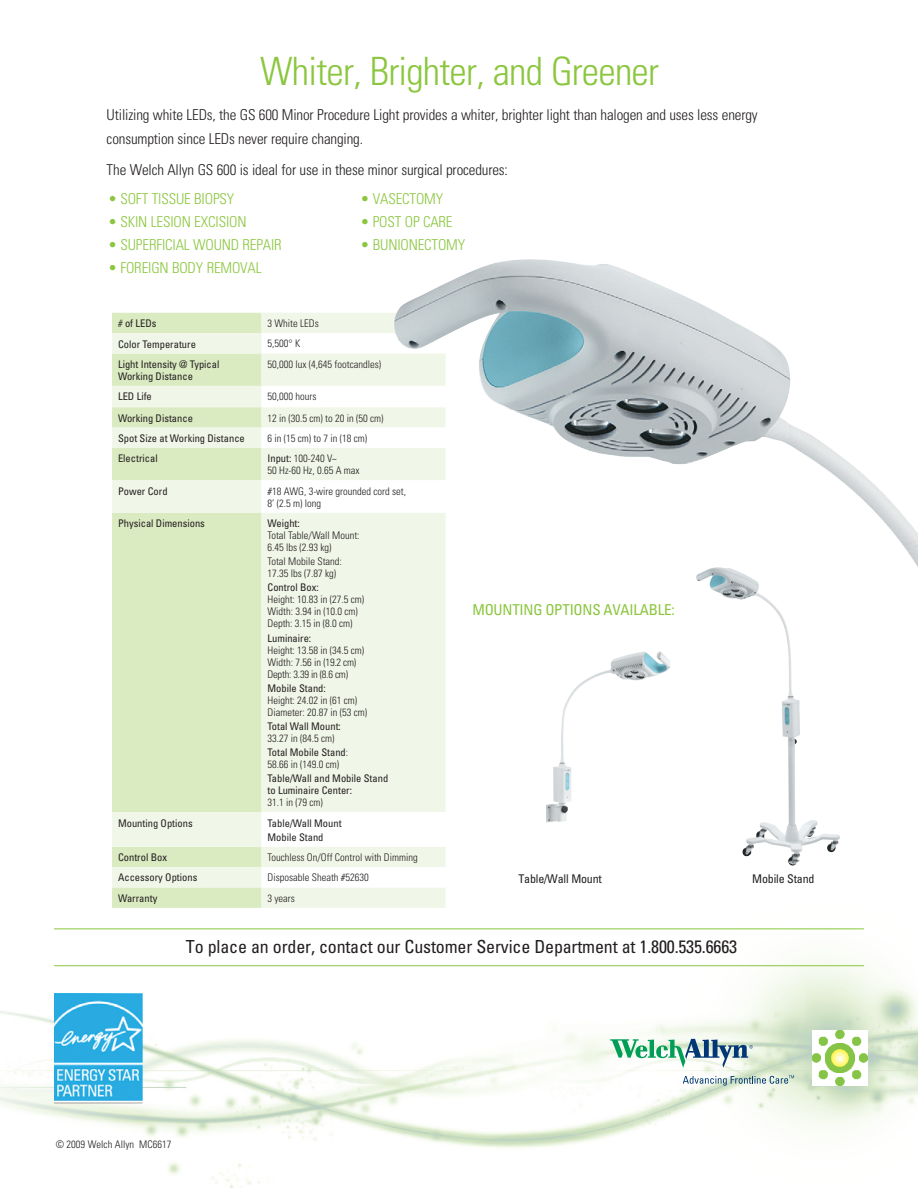
<style>
.page{position:relative;width:918px;height:1188px;background:#fff}
.page>*{position:absolute;margin:0;border:0;box-sizing:border-box;transform-origin:0 0}
.t1{font:300 condensed 39px "Univers";letter-spacing:-.02em;color:#8bc63e}
.t2{font:condensed 18px "Univers";letter-spacing:-.01em;color:#231f20}
.t3{font:300 condensed 15px/24px "Univers";letter-spacing:-.01em;color:#231f20}
.t4{font:300 condensed 15px "Univers";letter-spacing:-.01em;color:#8bc63e}
.t5{font:condensed 15px "Univers";letter-spacing:-.015em;color:#8bc63e}
.t6{font:condensed 12px "Univers";letter-spacing:-.015em;color:#231f20}
.t7{font:300 condensed 10.5px/12px "Univers";color:#231f20}
.t8{font:condensed 10.5px/12px "Univers";color:#231f20}
.s1{font-weight:400}
.s2{font-weight:300}
</style>
<div class="page">
<img style="left:546px;top:651px;width:117px;height:171px">
<img style="left:696px;top:568px;width:144px;height:298px">
<img style="left:0;top:929px;width:918px;height:259px">
<img style="left:812px;top:1030px;width:55px;height:55px">
<svg style="left:610px;top:1039px;width:143px;height:29px"></svg>
<svg style="left:683px;top:1075px;width:111px;height:11px"></svg>
<img style="left:54px;top:993px;width:89px;height:112px">
<hr style="left:54px;top:928px;width:810px;height:1px;background:#8bc63e">
<hr style="left:54px;top:965px;width:810px;height:1px;background:#8bc63e">
<svg style="left:112px;top:313px;width:334px;height:595px;fill:#daeac1"></svg>
<svg style="left:262px;top:386px;width:184px;height:501px;fill:#f1f7e8"></svg>
<img style="left:394px;top:259px;width:524px;height:309px">
<p class="t1" style="left:260px;top:48px;width:400px">Whiter, Brighter, and Greener</p>
<p class="t3" style="left:107px;top:103px;width:653px">Utilizing white LEDs, the GS 600 Minor Procedure Light provides a whiter, brighter light than halogen and uses less energy consumption since LEDs never require changing.</p>
<p class="t3" style="left:107px;top:158px;width:403px">The Welch Allyn GS 600 is ideal for use in these minor surgical procedures:</p>
<p class="t4" style="left:108px;top:189px;width:128px">• Soft tissue biopsy</p>
<p class="t4" style="left:108px;top:212px;width:140px">• Skin lesion excision</p>
<p class="t4" style="left:108px;top:236px;width:175px">• Superficial wound repair</p>
<p class="t4" style="left:108px;top:259px;width:155px">• Foreign body removal</p>
<p class="t4" style="left:360px;top:189px;width:84px">• Vas ectomy</p>
<p class="t4" style="left:360px;top:212px;width:94px">• Post op care</p>
<p class="t4" style="left:360px;top:236px;width:106px">• Bunionectomy</p>
<p class="t8" style="left:118px;top:317px;width:40px"># of LEDs</p>
<p class="t7" style="left:268px;top:317px;width:53px">3 White LEDs</p>
<p class="t8" style="left:118px;top:338px;width:79px">Color Temperature</p>
<p class="t7" style="left:268px;top:338px;width:34px">5,500° K</p>
<p class="t8" style="left:118px;top:358px;width:103px">Light I ntensity @ Typical<br>Working Distance</p>
<p class="t7" style="left:268px;top:358px;width:115px">50,000 lux (4,645 footcandles)</p>
<p class="t8" style="left:118px;top:390px;width:35px">LED Life</p>
<p class="t7" style="left:268px;top:391px;width:50px">50,000 hours</p>
<p class="t8" style="left:118px;top:412px;width:76px">Working Distance</p>
<p class="t7" style="left:268px;top:412px;width:118px">12 in (30.5 cm) to 20 in (50 cm)</p>
<p class="t8" style="left:118px;top:432px;width:128px">Spot Size at Working Distance</p>
<p class="t7" style="left:268px;top:432px;width:101px">6 in (15 cm) to 7 in (18 cm)</p>
<p class="t8" style="left:118px;top:452px;width:41px">Electrical</p>
<p class="t7" style="left:268px;top:453px;width:94px"><span class="s1">I nput:</span> 100-240 V~<br>50 Hz-60 Hz, 0.65 A max</p>
<p class="t8" style="left:118px;top:485px;width:51px">Power Cord</p>
<p class="t7" style="left:268px;top:485px;width:140px">#18 AWG, 3-wire grounded cord set,<br>8’ (2.5 m) long</p>
<p class="t8" style="left:118px;top:517px;width:88px">Physical Dimensions</p>
<p class="t8" style="left:268px;top:517px;width:34px">Weight:</p>
<p class="t7" style="left:268px;top:529px;width:94px">Total Table/Wall Mount:<br>6.45 lbs (2.93 kg)</p>
<p class="t7" style="left:268px;top:556px;width:76px">Total Mobile Stand:<br>17.35 lbs (7.87 kg)</p>
<p class="t7" style="left:268px;top:582px;width:98px"><span class="s1">Control B ox:<br></span>Height: 10.83 in (27.5 cm)<br>Width: 3.94 in (10.0 cm)<br>Depth: 3.15 in (8.0 cm)</p>
<p class="t7" style="left:268px;top:632px;width:98px"><span class="s1">Luminaire:<br></span>Height: 13.58 in (34.5 cm)<br>Width: 7.56 in (19.2 cm)<br>Depth: 3.39 in (8.6 cm)</p>
<p class="t7" style="left:268px;top:682px;width:101px"><span class="s1">Mobile Stand:<br></span>Height: 24.02 in (61 cm)<br>Diameter: 20.87 in (53 cm)</p>
<p class="t8" style="left:268px;top:720px;width:75px">Total Wall Mount:<br><span class="s2">33.27 in (84.5 cm)</span></p>
<p class="t7" style="left:268px;top:746px;width:82px"><span class="s1">Total Mobile Stand</span>:<br>58.66 in (149.0 cm)</p>
<p class="t8" style="left:268px;top:772px;width:122px">Table/Wall and Mobile Stand to Luminaire Center:<br><span class="s2">31.1 in (79 cm)</span></p>
<p class="t8" style="left:118px;top:817px;width:76px">Mounting Options</p>
<p class="t8" style="left:268px;top:817px;width:76px">Table/Wall Mount</p>
<p class="t8" style="left:268px;top:831px;width:57px">Mobile Stand</p>
<p class="t8" style="left:118px;top:851px;width:50px">Control B ox</p>
<p class="t7" style="left:268px;top:851px;width:152px">Touchless On/Off Control with Dimming</p>
<p class="t8" style="left:118px;top:872px;width:81px">Accessory Options</p>
<p class="t7" style="left:268px;top:872px;width:103px">Disposable Sheath #52630</p>
<p class="t8" style="left:118px;top:892px;width:41px">Warranty</p>
<p class="t7" style="left:268px;top:892px;width:29px">3 years</p>
<p class="t5" style="left:472px;top:600px;width:204px">Mounting Options Available:</p>
<p class="t6" style="left:518px;top:871px;width:85px">Table/Wall Mount</p>
<p class="t6" style="left:752px;top:871px;width:64px">Mobile Stand</p>
<p class="t2" style="left:186px;top:936px;width:553px">To place an order, contact our Customer Service Department at 1.800.535.6663</p>
<p class="t7" style="left:56px;top:1138px;width:117px">© 2009 Welch Allyn MC6617</p>
</div>
